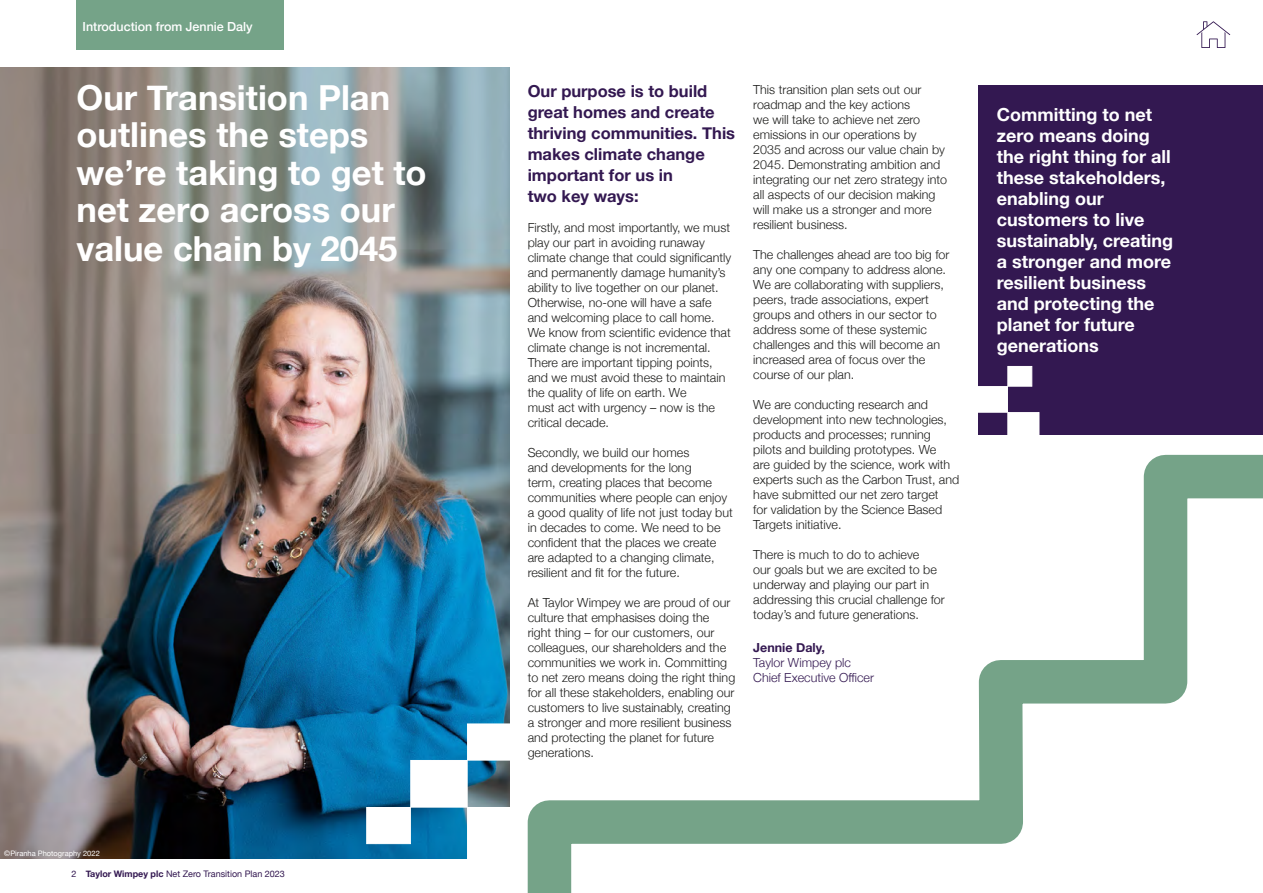
<style>
.page{position:relative;width:1263px;height:893px;background:#fff}
.page>*{position:absolute;margin:0;border:0;box-sizing:border-box;transform-origin:0 0}
.t1{font:700 34.5px/37.8px "Helvetica Neue";color:#fff}
.t2{font:700 18px/21px "Helvetica Neue";color:#fff}
.t3{font:700 16.5px/21px "Helvetica Neue";color:#331851}
.t4{font:300 12.45px/15px "Helvetica Neue";color:#1d1d1b}
.t5{font:300 12.45px/15px "Helvetica Neue";color:#331851}
.t6{font:500 12.45px "Helvetica Neue";color:#fff}
.t7{font:700 12.45px "Helvetica Neue";color:#331851}
.t8{font:9px "Helvetica Neue";color:#331851}
.t9{font:7.5px "Helvetica Neue";color:#fff}
.s1{font-weight:700}
</style>
<div class="page">
<div style="left:979px;top:85px;width:284px;height:349px;background:#331851"></div>
<div style="left:1008px;top:412px;width:31px;height:31px;background:#fff;border:1px solid #fff"></div>
<div style="left:976px;top:386px;width:32px;height:26px;background:#fff"></div>
<div style="left:1008px;top:366px;width:24px;height:20px;background:#fff;border:1px solid #fff"></div>
<img style="left:0;top:67px;width:510px;height:792px">
<div style="left:467px;top:807px;width:57px;height:55px;background:#fff"></div>
<div style="left:411px;top:760px;width:56px;height:47px;background:#fff"></div>
<div style="left:366px;top:807px;width:45px;height:37px;background:#fff;border:1px solid #fff"></div>
<div style="left:467px;top:724px;width:44px;height:36px;background:#fff"></div>
<div style="left:77px;top:0;width:207px;height:49px;background:#75a388"></div>
<svg style="left:506px;top:433px;width:757px;height:460px"></svg>
<svg style="left:1196px;top:21px;width:34px;height:27px"></svg>
<p class="t6" style="left:83px;top:17px;width:172px">Introduction from Jennie Daly</p>
<h1 class="t1" style="left:77px;top:79px;width:352px">Our Transition Plan outlines the steps we’re taking to get to net zero across our value chain by 2045</h1>
<p class="t9" style="left:4px;top:848px;width:97px">© Piranha Photography 2022</p>
<p class="t8" style="left:72px;top:867px;width:215px">2 <span class="s1">Taylor Wimpey plc</span> Net Zero Transition Plan 2023</p>
<h3 class="t3" style="left:528px;top:81px;width:209px">Our purpose is to build great homes and create thriving communities. This makes climate change important for us in<br>two key ways:</h3>
<p class="t4" style="left:528px;top:219px;width:205px">Firstly, and most importantly, we must play our part in avoiding runaway climate change that could significantly and permanently damage humanity’s ability to live together on our planet.<br>Otherwise, no-one will have a safe and welcoming place to call home.<br>We know from scientific evidence that climate change is not incremental.<br>There are important tipping points, and we must avoid these to maintain the quality of life on earth. We<br>must act with urgency – now is the critical decade.</p>
<p class="t4" style="left:528px;top:444px;width:207px">Secondly, we build our homes<br>and developments for the long<br>term, creating places that become communities where people can enjoy a good quality of life not just today but in decades to come. We need to be confident that the places we create are adapted to a changing climate, resilient and fit for the future.</p>
<p class="t4" style="left:528px;top:594px;width:209px">At Taylor Wimpey we are proud of our culture that emphasises doing the right thing – for our customers, our colleagues, our shareholders and the communities we work in. Committing to net zero means doing the right thing for all these stakeholders, enabling our customers to live sustainably, creating a stronger and more resilient business and protecting the planet for future generations.</p>
<p class="t4" style="left:753px;top:81px;width:195px">This transition plan sets out our roadmap and the key actions<br>we will take to achieve net zero emissions in our operations by<br>2035 and across our value chain by<br>2045. Demonstrating ambition and integrating our net zero strategy into all aspects of our decision making will make us a stronger and more resilient business.</p>
<p class="t4" style="left:753px;top:246px;width:198px">The challenges ahead are too big for any one company to address alone.<br>We are collaborating with suppliers, peers, trade associations, expert groups and others in our sector to address some of these systemic challenges and this will become an increased area of focus over the course of our plan.</p>
<p class="t4" style="left:753px;top:396px;width:208px">We are conducting research and development into new technologies, products and processes; running pilots and building prototypes. We<br>are guided by the science, work with experts such as the Carbon Trust, and have submitted our net zero target<br>for validation by the Science Based Targets initiative.</p>
<p class="t4" style="left:753px;top:546px;width:193px">There is much to do to achieve<br>our goals but we are excited to be underway and playing our part in addressing this crucial challenge for today’s and future generations.</p>
<p class="t7" style="left:753px;top:638px;width:73px">Jennie Daly,</p>
<p class="t5" style="left:753px;top:654px;width:122px">Taylor Wimpey plc<br>Chief Executive Officer</p>
<h2 class="t2" style="left:997px;top:105px;width:178px">Committing to net zero means doing the right thing for all these stakeholders, enabling our customers to live sustainably, creating a stronger and more resilient business and protecting the planet for future generations</h2>
</div>
